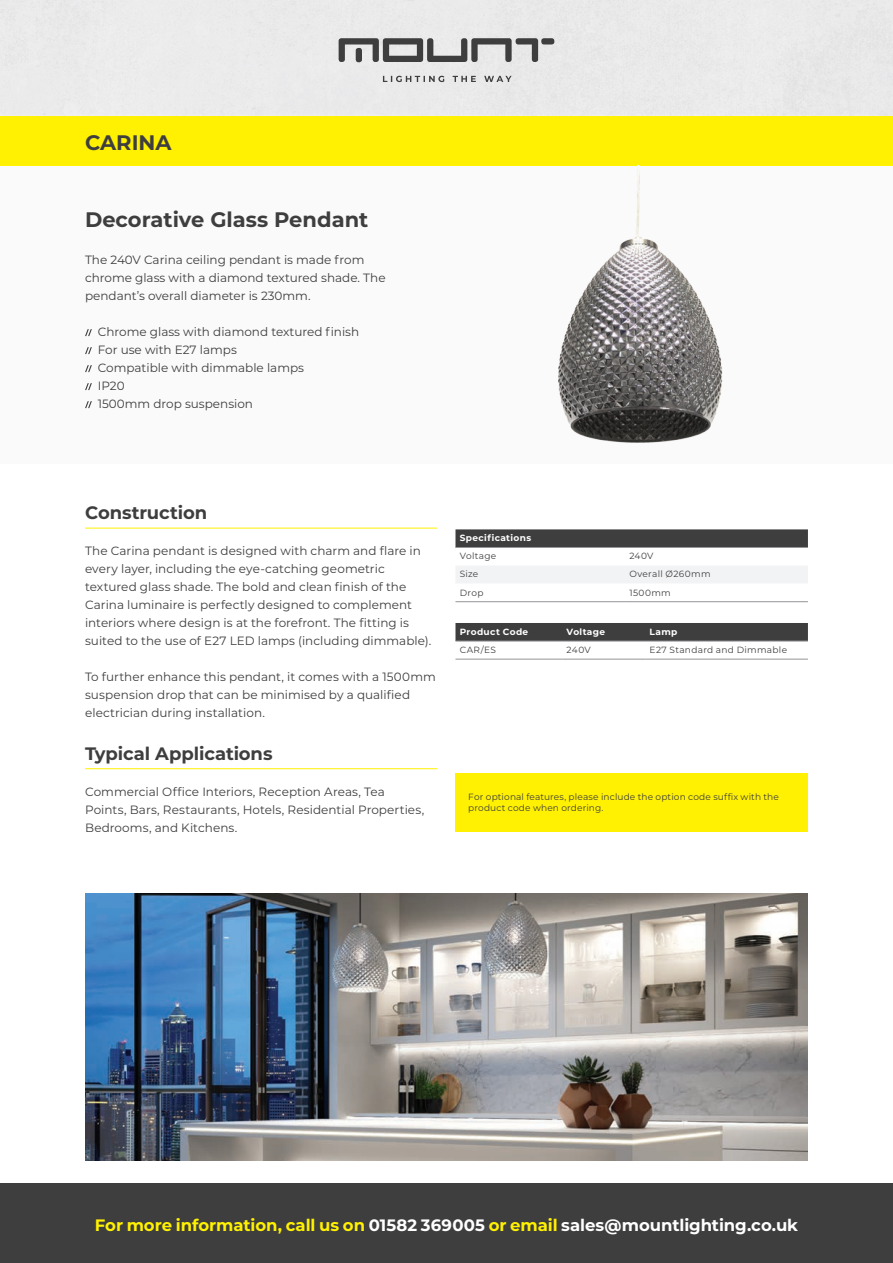
<style>
.page{position:relative;width:893px;height:1263px;background:#fff}
.page>*{position:absolute;margin:0;border:0;box-sizing:border-box;transform-origin:0 0}
.t1{font:700 21px "Montserrat";color:#3e3e3f}
.t2{font:700 18px "Montserrat";letter-spacing:-.005em;color:#3e3e3f}
.t3{font:700 16.5px "Montserrat";letter-spacing:-.005em;color:#fff}
.t4{font:12px/18px "Montserrat";color:#3e3e3f}
.t5{font:100 9px/10.5px "Montserrat";letter-spacing:.015em;color:#3e3e3f}
.t6{font:9px "Montserrat";letter-spacing:.035em;color:#3e3e3f}
.t7{font:700 9px "Montserrat";letter-spacing:.04em;color:#fff}
.s1{color:#fff101}
</style>
<div class="page">
<div style="left:0;top:166px;width:893px;height:297px;background:#fafafa"></div>
<div style="left:0;top:116px;width:893px;height:50px;background:#fff101"></div>
<hr style="left:85px;top:528px;width:352px;height:1px;background:#fff101">
<hr style="left:85px;top:768px;width:352px;height:1px;background:#fff101">
<svg style="left:85px;top:329px;width:7px;height:7px"></svg>
<svg style="left:85px;top:347px;width:7px;height:7px"></svg>
<svg style="left:85px;top:365px;width:7px;height:7px"></svg>
<svg style="left:85px;top:383px;width:7px;height:7px"></svg>
<svg style="left:85px;top:401px;width:7px;height:7px"></svg>
<div style="left:455px;top:529px;width:353px;height:18px;background:#3e3e3f"></div>
<div style="left:456px;top:566px;width:352px;height:17px;background:#f2f3f4"></div>
<hr style="left:455px;top:547px;width:170px;height:1px;background:#939598">
<hr style="left:625px;top:547px;width:183px;height:1px;background:#939598">
<hr style="left:455px;top:601px;width:170px;height:1px;background:#939598">
<hr style="left:625px;top:601px;width:183px;height:1px;background:#939598">
<div style="left:455px;top:623px;width:353px;height:18px;background:#3e3e3f"></div>
<hr style="left:455px;top:641px;width:107px;height:1px;background:#939598">
<hr style="left:562px;top:641px;width:83px;height:1px;background:#939598">
<hr style="left:645px;top:641px;width:163px;height:1px;background:#939598">
<hr style="left:455px;top:659px;width:107px;height:1px;background:#939598">
<hr style="left:562px;top:659px;width:83px;height:1px;background:#939598">
<hr style="left:645px;top:659px;width:163px;height:1px;background:#939598">
<img style="left:558px;top:174px;width:165px;height:269px">
<img style="left:85px;top:893px;width:723px;height:268px">
<div style="left:455px;top:773px;width:353px;height:59px;background:#fff101"></div>
<svg style="left:383px;top:76px;width:129px;height:6px"></svg>
<svg style="left:339px;top:38px;width:215px;height:24px;background:#989899"></svg>
<div style="left:0;top:1183px;width:893px;height:80px;background:#3e3e3f"></div>
<h1 class="t1" style="left:85px;top:134px;width:88px">CARINA</h1>
<h1 class="t1" style="left:85px;top:210px;width:285px">Decorative Glass Pendant</h1>
<p class="t4" style="left:85px;top:251px;width:302px">The 240V Carina ceiling pendant is made from chrome glass with a diamond textured shade. The pendant’s overall diameter is 230mm.</p>
<p class="t4" style="left:98px;top:323px;width:263px">Chrome glass with diamond textured finish<br>For use with E27 lamps<br>Compatible with dimmable lamps<br>IP20<br>1500mm drop suspension</p>
<h2 class="t2" style="left:85px;top:505px;width:124px">Construction</h2>
<p class="t4" style="left:85px;top:542px;width:348px">The Carina pendant is designed with charm and flare in every layer, including the eye-catching geometric textured glass shade. The bold and clean finish of the Carina luminaire is perfectly designed to complement interiors where design is at the forefront. The fitting is suited to the use of E27 LED lamps (including dimmable).</p>
<p class="t4" style="left:85px;top:668px;width:352px">To further enhance this pendant, it comes with a 1500mm suspension drop that can be minimised by a qualified electrician during installation.</p>
<h2 class="t2" style="left:85px;top:746px;width:189px">Typical Applications</h2>
<p class="t4" style="left:85px;top:783px;width:341px">Commercial Office Interiors, Reception Areas, Tea<br>Points, Bars, Restaurants, Hotels, Residential Properties,<br>Bedrooms, and Kitchens.</p>
<p class="t7" style="left:460px;top:534px;width:73px">Specifications</p>
<p class="t6" style="left:460px;top:552px;width:38px">Voltage</p>
<p class="t6" style="left:629px;top:552px;width:26px">240V</p>
<p class="t6" style="left:460px;top:570px;width:20px">Size</p>
<p class="t6" style="left:629px;top:570px;width:83px">Overall Ø260mm</p>
<p class="t6" style="left:460px;top:588px;width:25px">Drop</p>
<p class="t6" style="left:629px;top:588px;width:43px">1500mm</p>
<p class="t7" style="left:460px;top:628px;width:70px">Product Code</p>
<p class="t7" style="left:567px;top:628px;width:40px">Voltage</p>
<p class="t7" style="left:649px;top:628px;width:29px">Lamp</p>
<p class="t6" style="left:460px;top:645px;width:38px">CAR/ES</p>
<p class="t6" style="left:567px;top:645px;width:26px">240V</p>
<p class="t6" style="left:649px;top:645px;width:139px">E27 Standard and Dimmable</p>
<p class="t5" style="left:468px;top:792px;width:312px">For optional features, please include the option code suffix with the product code when ordering.</p>
<h3 class="t3" style="left:95px;top:1218px;width:705px"><span class="s1">For more information, call us on</span> 01582 369005 <span class="s1">or email</span> sales@mountlighting.co.uk</h3>
</div>
